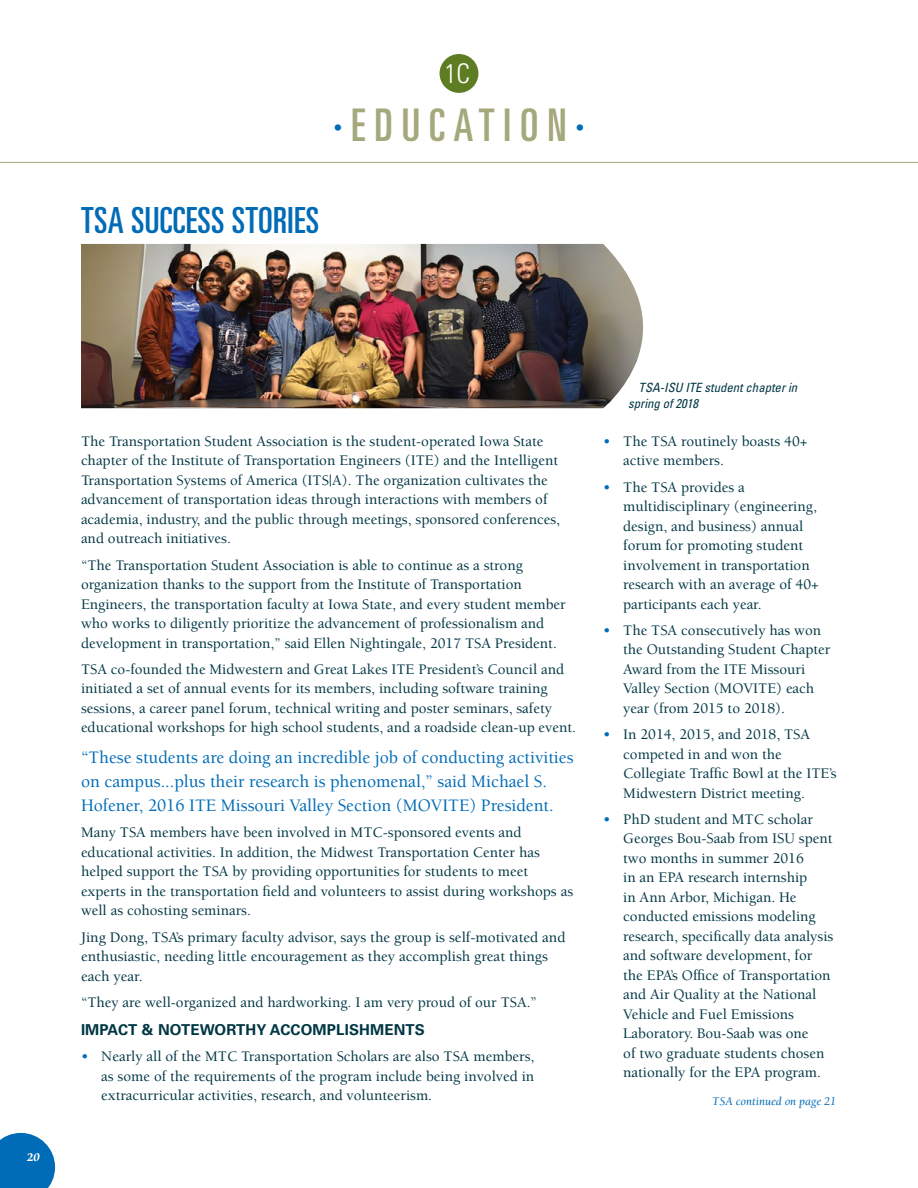
<style>
.page{position:relative;width:918px;height:1188px;background:#fff}
.page>*{position:absolute;margin:0;border:0;box-sizing:border-box;transform-origin:0 0}
.H1-no_TOC{font:ultra-condensed 45px "Univers LT Std";letter-spacing:.2em;color:#a4a87b}
.t1{font:ultra-condensed 36px "Univers LT Std";letter-spacing:.01em;color:#006bb6}
.t2{font:300 condensed 27px "Univers LT Std";color:#fff}
.Pullout_copy{font:500 18px/24px "Berkeley Std";color:#006bb6}
.Body_copy{font:500 15px/19.5px "Berkeley Std";color:#003644}
.t3{font:700 15px "Univers LT Std";letter-spacing:.01em;color:#003644}
.t4{font:italic condensed 12.75px/15.3px "Univers LT Std";color:#003644}
.Continued_on{font:italic 12px "Berkeley Std";color:#006bb6}
.t5{font:italic 900 12px "Berkeley Std";color:#fff}
.s1{color:#006bb6}
</style>
<div class="page">
<svg style="left:0;top:1133px;width:55px;height:55px;background:#1c7bbe"></svg>
<div style="left:440px;top:54px;width:38px;height:39px;background:#5e7d23;border-radius:50%"></div>
<hr style="left:0;top:162px;width:918px;height:1px;background:#a4a87b">
<img style="left:81px;top:244px;width:562px;height:164px">
<p class="t2" style="left:445px;top:57px;width:27px">1C</p>
<p class="H1-no_TOC" style="left:334px;top:99px;width:252px"><span class="s1">∙</span>EDUCATION<span class="s1">∙</span></p>
<h2 class="t1" style="left:81px;top:200px;width:240px">TSA SUCCESS STORIES</h2>
<p class="t5" style="left:27px;top:1151px;width:14px">20</p>
<p class="Body_copy" style="left:81px;top:432px;width:481px">The Transportation Student Association is the student-operated Iowa State chapter of the Institute of Transportation Engineers (ITE) and the Intelligent Transportation Systems of America (ITS|A). The organization cultivates the advancement of transportation ideas through interactions with members of academia, industry, and the public through meetings, sponsored conferences, and outreach initiatives.</p>
<p class="Body_copy" style="left:81px;top:555px;width:486px">“The Transportation Student Association is able to continue as a strong organization thanks to the support from the Institute of Transportation Engineers, the transportation faculty at Iowa State, and every student member who works to diligently prioritize the advancement of professionalism and development in transportation,” said Ellen Nightingale, 2017 TSA President.</p>
<p class="Body_copy" style="left:81px;top:660px;width:497px">TSA co-founded the Midwestern and Great Lakes ITE President’s Council and initiated a set of annual events for its members, including software training sessions, a career panel forum, technical writing and poster seminars, safety educational workshops for high school students, and a roadside clean-up event.</p>
<p class="Pullout_copy" style="left:81px;top:746px;width:494px">“These students are doing an incredible job of conducting activities on campus...plus their research is phenomenal,” said Michael S.<br>Hofener, 2016 ITE Missouri Valley Section (MOVITE) President.</p>
<p class="Body_copy" style="left:81px;top:823px;width:494px">Many TSA members have been involved in MTC-sponsored events and educational activities. In addition, the Midwest Transportation Center has helped support the TSA by providing opportunities for students to meet experts in the transportation field and volunteers to assist during workshops as well as cohosting seminars.</p>
<p class="Body_copy" style="left:81px;top:927px;width:486px">Jing Dong, TSA’s primary faculty advisor, says the group is self-motivated and enthusiastic, needing little encouragement as they accomplish great things each year.</p>
<p class="Body_copy" style="left:81px;top:993px;width:458px">“They are well-organized and hardworking. I am very proud of our TSA.”</p>
<h3 class="t3" style="left:81px;top:1021px;width:345px">IMPACT &amp; NOTEWORTHY ACCOMPLISHMENTS</h3>
<p class="Body_copy" style="left:101px;top:1047px;width:435px;text-align:justify;text-indent:-20px"><span class="s1">•</span> Nearly all of the MTC Transportation Scholars are also TSA members, as some of the requirements of the program include being involved in extracurricular activities, research, and volunteerism.</p>
<p class="t4" style="left:628px;top:380px;width:171px;text-indent:10px">TSA-ISU ITE student chapter in spring of 2018</p>
<p class="Body_copy" style="left:623px;top:432px;width:186px;text-indent:-20px"><span class="s1">•</span> The TSA routinely boasts 40+ active members.</p>
<p class="Body_copy" style="left:623px;top:477px;width:197px;text-indent:-20px"><span class="s1">•</span> The TSA provides a multidisciplinary (engineering, design, and business) annual forum for promoting student involvement in transportation research with an average of 40+ participants each year.</p>
<p class="Body_copy" style="left:623px;top:621px;width:209px;text-indent:-20px"><span class="s1">•</span> The TSA consecutively has won the Outstanding Student Chapter<br>Award from the ITE Missouri<br>Valley Section (MOVITE) each year (from 2015 to 2018).</p>
<p class="Body_copy" style="left:623px;top:725px;width:215px;text-indent:-20px"><span class="s1">•</span> In 2014, 2015, and 2018, TSA competed in and won the<br>Collegiate Traffic Bowl at the ITE’s<br>Midwestern District meeting.</p>
<p class="Body_copy" style="left:623px;top:810px;width:212px;text-indent:-20px"><span class="s1">•</span> PhD student and MTC scholar<br>Georges Bou-Saab from ISU spent two months in summer 2016<br>in an EPA research internship<br>in Ann Arbor, Michigan. He conducted emissions modeling research, specifically data analysis and software development, for the EPA’s Office of Transportation and Air Quality at the National<br>Vehicle and Fuel Emissions<br>Laboratory. Bou-Saab was one<br>of two graduate students chosen nationally for the EPA program.</p>
<p class="Continued_on" style="left:712px;top:1094px;width:125px">TSA continued on page 21</p>
</div>
